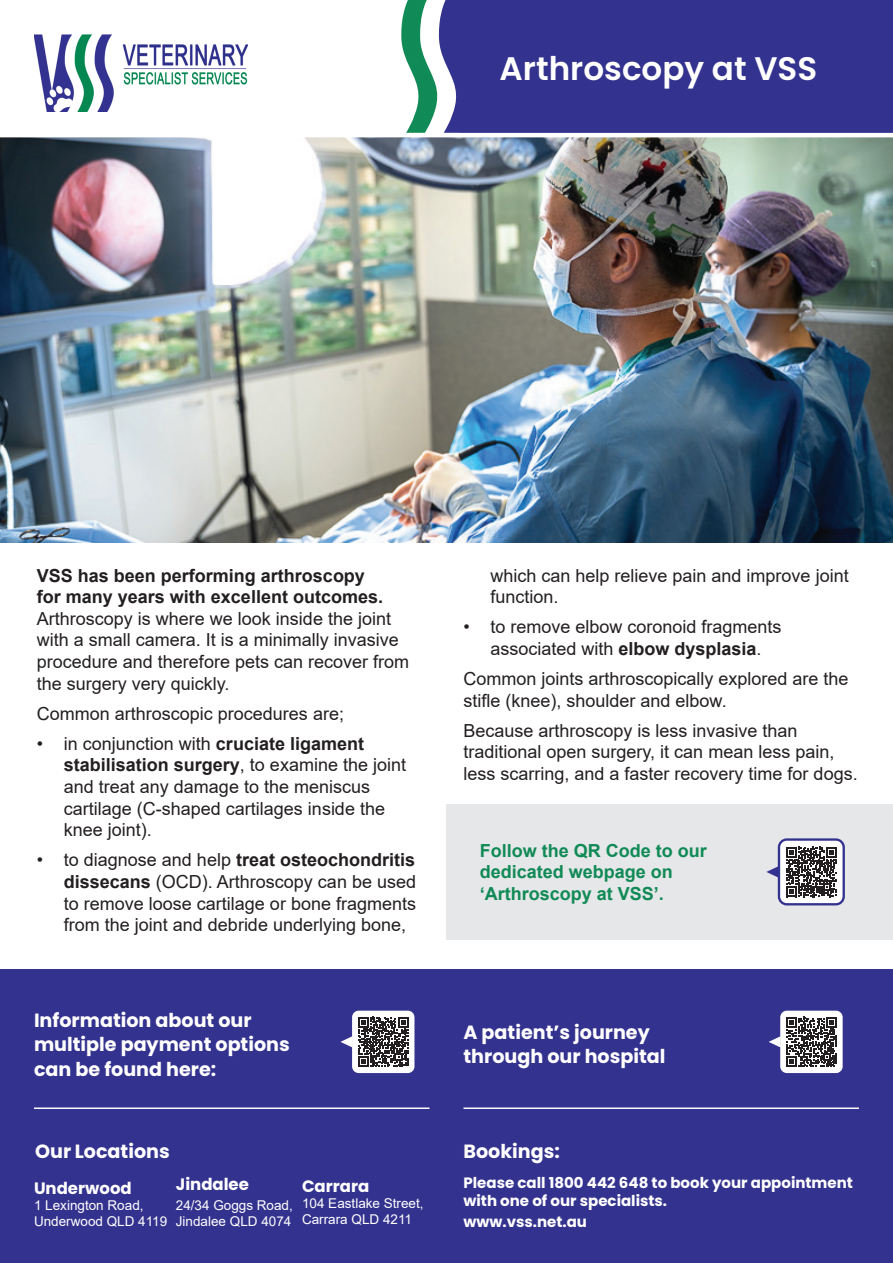
<style>
.page{position:relative;width:893px;height:1263px;background:#fff}
.page>*{position:absolute;margin:0;border:0;box-sizing:border-box;transform-origin:0 0}
.t1{font:600 32.55px "Poppins";color:#fff}
.t2{font:700 19.2px/24.6px "Poppins";color:#fff}
.t3{font:18px/21.6px "Arial";color:#231f20}
.t4{font:700 18px/21.6px "Arial";color:#231f20}
.t5{font:700 18px/21.6px "Arial";color:#108a56}
.t6{font:700 16.5px "Poppins";color:#fff}
.t7{font:700 15px/18px "Poppins";color:#fff}
.t8{font:13.5px/16.2px "Arial";color:#fff}
.s1{font-weight:700}
</style>
<div class="page">
<img style="left:0;top:137px;width:893px;height:405px">
<svg style="left:401px;top:0;width:60px;height:133px"></svg>
<div style="left:461px;top:0;width:432px;height:133px;background:#33328e"></div>
<img style="left:34px;top:34px;width:213px;height:77px">
<div style="left:446px;top:804px;width:447px;height:136px;background:#e6e7e9"></div>
<div style="left:779px;top:839px;width:65px;height:65px;background:#fff;border-radius:8px"></div>
<svg style="left:786px;top:847px;width:50px;height:50px"></svg>
<div style="left:778px;top:838px;width:67px;height:67px;border:2px solid #33328e;border-radius:8px"></div>
<svg style="left:766px;top:866px;width:12px;height:11px"></svg>
<div style="left:0;top:969px;width:893px;height:294px;background:#33328e"></div>
<hr style="left:34px;top:1107px;width:395px;height:2px;background:#fff">
<hr style="left:463px;top:1107px;width:396px;height:2px;background:#fff">
<div style="left:780px;top:1011px;width:63px;height:62px;background:#fff;border-radius:7px"></div>
<svg style="left:769px;top:1017px;width:67px;height:50px"></svg>
<div style="left:352px;top:1011px;width:62px;height:62px;background:#fff;border-radius:7px"></div>
<svg style="left:358px;top:1017px;width:50px;height:50px"></svg>
<svg style="left:340px;top:1036px;width:12px;height:11px"></svg>
<h1 class="t1" style="left:500px;top:50px;width:319px">Arthroscopy at VSS</h1>
<p class="t4" style="left:37px;top:565px;width:348px">VSS has been performing arthroscopy for many years with excellent outcomes.</p>
<p class="t3" style="left:37px;top:608px;width:374px">Arthroscopy is where we look inside the joint with a small camera. It is a minimally invasive procedure and therefore pets can recover from the surgery very quickly.</p>
<p class="t3" style="left:37px;top:702px;width:309px">Common arthroscopic procedures are;</p>
<p class="t3" style="left:64px;top:733px;width:344px;text-indent:-27px">• in conjunction with <span class="s1">cruciate ligament stabilisation surgery</span>, to examine the joint and treat any damage to the meniscus cartilage (C-shaped cartilages inside the knee joint).</p>
<p class="t3" style="left:64px;top:849px;width:354px;text-align:justify;text-indent:-27px">• to diagnose and help <span class="s1">treat osteochondritis dissecans</span> (OCD). Arthroscopy can be used to remove loose cartilage or bone fragments from the joint and debride underlying bone,</p>
<p class="t5" style="left:480px;top:840px;width:229px">Follow the QR Code to our dedicated webpage on ‘Arthroscopy at VSS’.</p>
<p class="t3" style="left:490px;top:564px;width:360px">which can help relieve pain and improve joint function.</p>
<p class="t3" style="left:463px;top:616px;width:320px;text-align:center">• to remove elbow coronoid fragments associated with <span class="s1">elbow dysplasia</span>.</p>
<p class="t3" style="left:463px;top:668px;width:387px">Common joints arthroscopically explored are the stifle (knee), shoulder and elbow.</p>
<p class="t3" style="left:463px;top:719px;width:396px">Because arthroscopy is less invasive than traditional open surgery, it can mean less pain, less scarring, and a faster recovery time for dogs.</p>
<p class="t2" style="left:34px;top:1007px;width:257px">Information about our multiple payment options can be found here:</p>
<p class="t2" style="left:463px;top:1020px;width:203px">A patient’s journey through our hospital</p>
<p class="t2" style="left:35px;top:1139px;width:136px">Our Locations</p>
<p class="t2" style="left:463px;top:1139px;width:98px">Bookings:</p>
<p class="t6" style="left:34px;top:1178px;width:99px">Underwood</p>
<p class="t8" style="left:34px;top:1197px;width:135px">1 Lexington Road,<br>Underwood QLD 4119</p>
<p class="t6" style="left:176px;top:1175px;width:75px">Jindalee</p>
<p class="t8" style="left:176px;top:1197px;width:119px">24/34 Goggs Road,<br>Jindalee QLD 4074</p>
<p class="t6" style="left:302px;top:1177px;width:69px">Carrara</p>
<p class="t8" style="left:302px;top:1195px;width:123px">104 Eastlake Street,<br>Carrara QLD 4211</p>
<p class="t7" style="left:463px;top:1173px;width:391px">Please call 1800 442 648 to book your appointment with one of our specialists.</p>
<p class="t7" style="left:463px;top:1213px;width:125px">www.vss.net.au</p>
</div>
